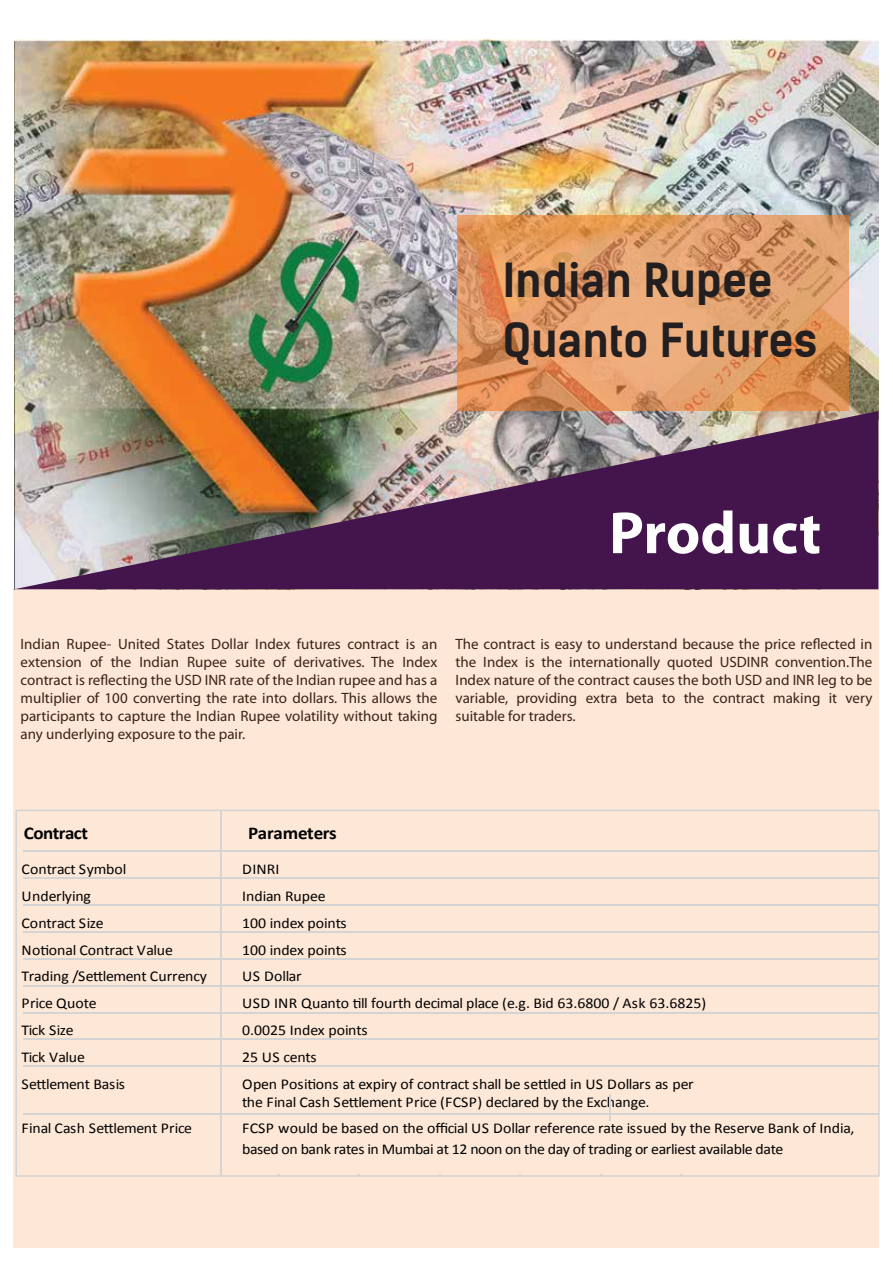
<style>
.page{position:relative;width:893px;height:1263px;background:#fff}
.page>*{position:absolute;margin:0;border:0;box-sizing:border-box;transform-origin:0 0}
.t1{font:700 60px "Myriad Pro";color:#fff}
.t2{font:700 44.7px/59.7px "Kelson Sans";color:#231f20}
.t3{font:700 18px "Calibri";letter-spacing:-.025em;color:#010101;scale:1.06 1}
.t4{font:15px/18px "Myriad Pro";color:#3c2415;text-align:justify}
.t5{font:15px/18px "Calibri";color:#010101;scale:1.06 1}
.t6{font:15px/21px "Calibri";letter-spacing:-.025em;color:#010101;scale:1.06 1}
</style>
<div class="page">
<img style="left:15px;top:39px;width:863px;height:372px">
<div style="left:14px;top:589px;width:865px;height:659px;background:#fde7d7"></div>
<svg style="left:457px;top:215px;width:392px;height:196px;background:#df9a65"></svg>
<svg style="left:609px;top:1094px;width:1px;height:27px"></svg>
<hr style="left:220px;top:810px;width:2px;height:366px;background:#d4d4d4">
<hr style="left:24px;top:850px;width:855px;height:1px;background:#d4d4d4">
<hr style="left:24px;top:877px;width:855px;height:1px;background:#d4d4d4">
<hr style="left:24px;top:904px;width:855px;height:1px;background:#d4d4d4">
<hr style="left:24px;top:931px;width:855px;height:1px;background:#d4d4d4">
<hr style="left:24px;top:958px;width:855px;height:1px;background:#d4d4d4">
<hr style="left:24px;top:985px;width:855px;height:1px;background:#d4d4d4">
<hr style="left:24px;top:1012px;width:855px;height:1px;background:#d4d4d4">
<hr style="left:24px;top:1039px;width:855px;height:1px;background:#d4d4d4">
<hr style="left:24px;top:1066px;width:855px;height:1px;background:#d4d4d4">
<hr style="left:24px;top:1114px;width:855px;height:1px;background:#d4d4d4">
<div style="left:15px;top:810px;width:865px;height:367px;border:2px solid #d4d4d4"></div>
<img style="left:15px;top:411px;width:863px;height:178px">
<h2 class="t2" style="left:503px;top:251px;width:316px">Indian Rupee<br>Quanto Futures</h2>
<h1 class="t1" style="left:609px;top:499px;width:214px">Product</h1>
<p class="t4" style="left:21px;top:635px;width:418px">Indian Rupee- United States Dollar Index futures contract is an extension of the Indian Rupee suite of derivatives. The Index contract is reflecting the USD INR rate of the Indian rupee and has a multiplier of 100 converting the rate into dollars. This allows the participants to capture the Indian Rupee volatility without taking any underlying exposure to the pair.</p>
<p class="t4" style="left:456px;top:635px;width:418px">The contract is easy to understand because the price reflected in the Index is the internationally quoted USDINR convention.The Index nature of the contract causes the both USD and INR leg to be variable, providing extra beta to the contract making it very suitable for traders.</p>
<p class="t3" style="left:24px;top:820px;width:62px">Contract</p>
<p class="t3" style="left:248px;top:820px;width:85px">Parameters</p>
<p class="t5" style="left:22px;top:859px;width:100px">Contract Symbol</p>
<p class="t6" style="left:242px;top:857px;width:37px">DINRI</p>
<p class="t5" style="left:22px;top:886px;width:67px">Underlying</p>
<p class="t5" style="left:242px;top:886px;width:80px">Indian Rupee</p>
<p class="t6" style="left:22px;top:911px;width:79px">Contract Size</p>
<p class="t5" style="left:242px;top:913px;width:100px">100 index points</p>
<p class="t5" style="left:22px;top:940px;width:144px">Notional Contract Value</p>
<p class="t5" style="left:242px;top:940px;width:100px">100 index points</p>
<p class="t6" style="left:22px;top:965px;width:176px">Trading /Settlement Currency</p>
<p class="t6" style="left:242px;top:965px;width:58px">US Dollar</p>
<p class="t5" style="left:21px;top:994px;width:72px">Price Quote</p>
<p class="t5" style="left:242px;top:994px;width:439px">USD INR Quanto till fourth decimal place (e.g. Bid 63.6800 / Ask 63.6825)</p>
<p class="t6" style="left:21px;top:1019px;width:51px">Tick Size</p>
<p class="t5" style="left:242px;top:1021px;width:120px">0.0025 Index points</p>
<p class="t6" style="left:21px;top:1046px;width:61px">Tick Value</p>
<p class="t6" style="left:242px;top:1046px;width:72px">25 US cents</p>
<p class="t6" style="left:21px;top:1073px;width:99px">Settlement Basis</p>
<p class="t5" style="left:242px;top:1074px;width:428px">Open Positions at expiry of contract shall be settled in US Dollars as per the Final Cash Settlement Price (FCSP) declared by the Exchange.</p>
<p class="t6" style="left:21px;top:1116px;width:163px">Final Cash Settlement Price</p>
<p class="t6" style="left:242px;top:1116px;width:579px">FCSP would be based on the official US Dollar reference rate issued by the Reserve Bank of India, based on bank rates in Mumbai at 12 noon on the day of trading or earliest available date</p>
</div>
